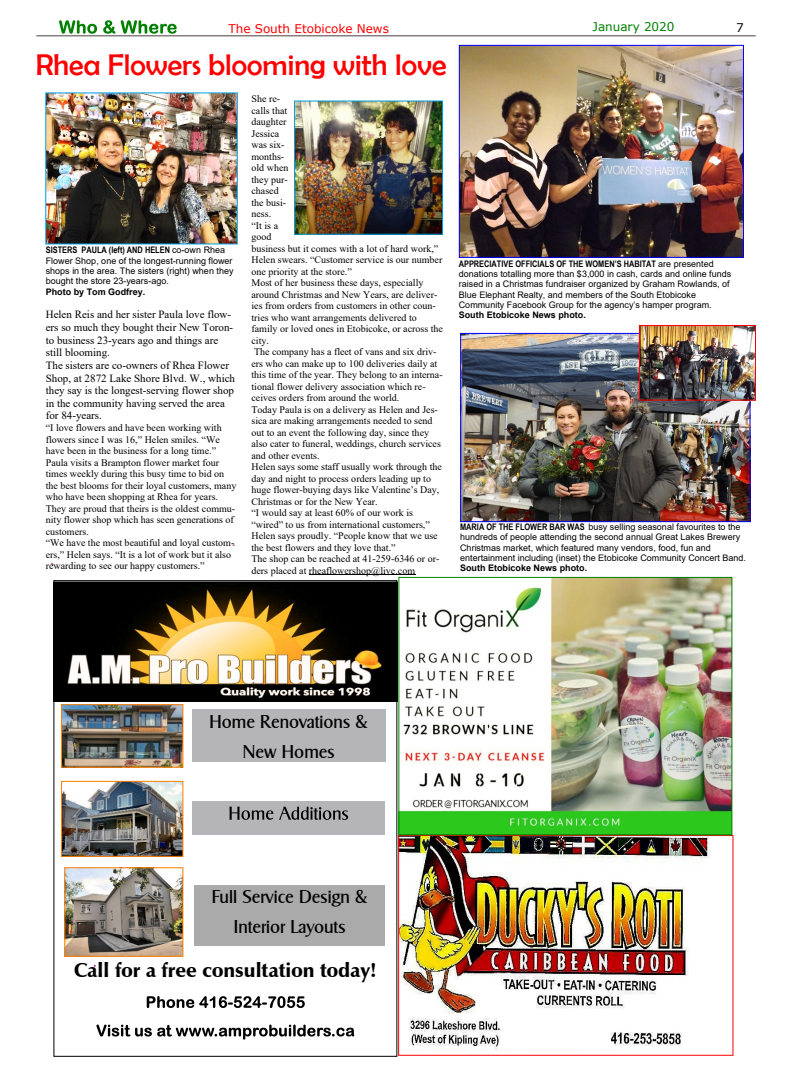
<style>
.page{position:relative;width:792px;height:1080px;background:#fff}
.page>*{position:absolute;margin:0;border:0;box-sizing:border-box;transform-origin:0 0}
.t1{font:30px "Berlin Sans FB";color:#f00}
.t2{font:900 20px "Zapf Humanist 601 BT";color:#000}
.t3{font:18px/30.2px "Zanzibar SF";color:#000;text-align:center}
.t4{font:12px "Verdana";color:#f00}
.t5{font:12px "Verdana";color:#008000}
.t6{font:12px "Verdana";color:#000}
.t7{font:11px/12.6px "Times New Roman";color:#000}
.t8{font:10px/11.5px "Times New Roman";color:#000}
.t9{font:9px/10.3px "Arial";color:#000}
.t10{font:700 9px "Arial Narrow";color:#000}
.t11{font:700 9px "Arial";color:#000}
.s1{font-family:"Arial";font-weight:400}
.s2{font-family:"Arial Narrow";font-weight:700}
</style>
<div class="page">
<hr style="left:36px;top:36px;width:720px;height:1px;background:#100">
<hr style="left:36px;top:35px;width:720px;height:1px;background:#100">
<svg style="left:59px;top:20px;width:38px;height:14px"></svg>
<svg style="left:103px;top:20px;width:12px;height:14px"></svg>
<svg style="left:121px;top:20px;width:56px;height:14px"></svg>
<img style="left:400px;top:577px;width:333px;height:474px">
<div style="left:398px;top:835px;width:335px;height:221px;border:1px solid #f00"></div>
<img style="left:55px;top:584px;width:341px;height:116px">
<div style="left:53px;top:582px;width:345px;height:120px;border:1px solid #000"></div>
<img style="left:63px;top:706px;width:118px;height:60px">
<div style="left:61px;top:704px;width:122px;height:64px;border:1px solid #ff8000"></div>
<div style="left:192px;top:710px;width:194px;height:52px;background:#b5b5b7"></div>
<div style="left:192px;top:802px;width:193px;height:33px;background:#b5b5b7"></div>
<svg style="left:229px;top:807px;width:44px;height:13px"></svg>
<svg style="left:279px;top:807px;width:69px;height:13px"></svg>
<div style="left:195px;top:885px;width:190px;height:60px;background:#aaa"></div>
<svg style="left:147px;top:996px;width:158px;height:12px"></svg>
<svg style="left:96px;top:1025px;width:258px;height:15px"></svg>
<img style="left:63px;top:783px;width:118px;height:72px">
<div style="left:61px;top:781px;width:122px;height:76px;border:1px solid #ff8000"></div>
<img style="left:66px;top:869px;width:115px;height:86px">
<div style="left:64px;top:867px;width:119px;height:90px;border:1px solid #ff8000"></div>
<hr style="left:309px;top:575px;width:106px;height:1px;background:#000">
<img style="left:47px;top:94px;width:189px;height:148px">
<img style="left:296px;top:103px;width:145px;height:130px">
<div style="left:294px;top:101px;width:149px;height:134px;border:1px solid #00a0e4"></div>
<img style="left:461px;top:47px;width:281px;height:209px">
<div style="left:459px;top:45px;width:285px;height:213px;border:1px solid #00f"></div>
<img style="left:462px;top:335px;width:287px;height:185px">
<div style="left:460px;top:333px;width:291px;height:189px;border:1px solid #00f"></div>
<img style="left:641px;top:327px;width:113px;height:72px">
<div style="left:639px;top:325px;width:117px;height:76px;border:1px solid #f00"></div>
<div style="left:398px;top:577px;width:334px;height:258px;border:1px solid #008000"></div>
<p class="t4" style="left:228px;top:24px;width:162px">The South Etobicoke News</p>
<p class="t5" style="left:593px;top:22px;width:83px">January 2020</p>
<p class="t6" style="left:736px;top:23px;width:9px">7</p>
<h1 class="t1" style="left:36px;top:48px;width:413px">Rhea Flowers blooming with love</h1>
<p class="t10" style="left:46px;top:247px;width:181px">SISTERS PAULA (left) AND HELEN <span class="s1">co-own Rhea</span></p>
<p class="t9" style="left:46px;top:256px;width:189px;text-align:justify">Flower Shop, one of the longest-running flower shops in the area. The sisters (right) when they bought the store 23-years-ago.</p>
<p class="t11" style="left:46px;top:288px;width:101px">Photo by Tom Godfrey.</p>
<p class="t7" style="left:46px;top:309px;width:191px">Helen Reis and her sister Paula love flow&shy;ers so much they bought their New Toron&shy;to business 23-years ago and things are still blooming.<br>The sisters are co-owners of Rhea Flower Shop, at 2872 Lake Shore Blvd. W., which they say is the longest-serving flower shop in the community having served the area for 84-years.</p>
<p class="t8" style="left:46px;top:423px;width:192px">“I love flowers and have been working with flowers since I was 16,” Helen smiles. “We have been in the business for a long time.” Paula visits a Brampton flower market four times weekly during this busy time to bid on the best blooms for their loyal customers, many who have been shopping at Rhea for years.<br>They are proud that theirs is the oldest commu&shy;nity flower shop which has seen generations of customers.<br>“We have the most beautiful and loyal custom&shy;ers,” Helen says. “It is a lot of work but it also rewarding to see our happy customers.”</p>
<p class="t8" style="left:252px;top:94px;width:193px">She re-<br>calls that<br>daughter<br>Jessica<br>was six-<br>months-<br>old when<br>they pur-<br>chased<br>the busi-<br>ness.<br>“It is a<br>good<br>business but it comes with a lot of hard work,”<br>Helen swears. “Customer service is our number one priority at the store.”<br>Most of her business these days, especially around Christmas and New Years, are deliver&shy;ies from orders from customers in other coun&shy;tries who want arrangements delivered to family or loved ones in Etobicoke, or across the city.<br>The company has a fleet of vans and six driv&shy;ers who can make up to 100 deliveries daily at this time of the year. They belong to an interna&shy;tional flower delivery association which re&shy;ceives orders from around the world.<br>Today Paula is on a delivery as Helen and Jes&shy;sica are making arrangements needed to send out to an event the following day, since they also cater to funeral, weddings, church services and other events.<br>Helen says some staff usually work through the day and night to process orders leading up to huge flower-buying days like Valentine’s Day,<br>Christmas or for the New Year.<br>“I would say at least 60% of our work is “wired” to us from international customers,”<br>Helen says proudly. “People know that we use the best flowers and they love that.”<br>The shop can be reached at 41-259-6346 or or&shy;ders placed at rheaflowershop@live.com</p>
<p class="t10" style="left:459px;top:260px;width:257px">APPRECIATIVE OFFICIALS OF THE WOMEN’S HABITAT <span class="s1">are presented</span></p>
<p class="t9" style="left:459px;top:269px;width:274px">donations totalling more than $3,000 in cash, cards and online funds raised in a Christmas fundraiser organized by Graham Rowlands, of Blue Elephant Realty, and members of the South Etobicoke Community Facebook Group for the agency’s hamper program.</p>
<p class="t11" style="left:459px;top:312px;width:129px">South Etobicoke News photo.</p>
<p class="t9" style="left:460px;top:523px;width:287px"><span class="s2">MARIA OF THE FLOWER BAR WAS</span> busy selling seasonal favourites to the hundreds of people attending the second annual Great Lakes Brewery Christmas market, which featured many vendors, food, fun and entertainment including (inset) the Etobicoke Community Concert Band.</p>
<p class="t11" style="left:460px;top:565px;width:129px">South Etobicoke News photo.</p>
<h3 class="t3" style="left:210px;top:706px;width:160px">Home Renovations &amp;<br>New Homes</h3>
<h3 class="t3" style="left:212px;top:882px;width:157px">Full Service Design &amp;<br>Interior Layouts</h3>
<h2 class="t2" style="left:74px;top:962px;width:304px">Call for a free consultation today!</h2>
</div>
